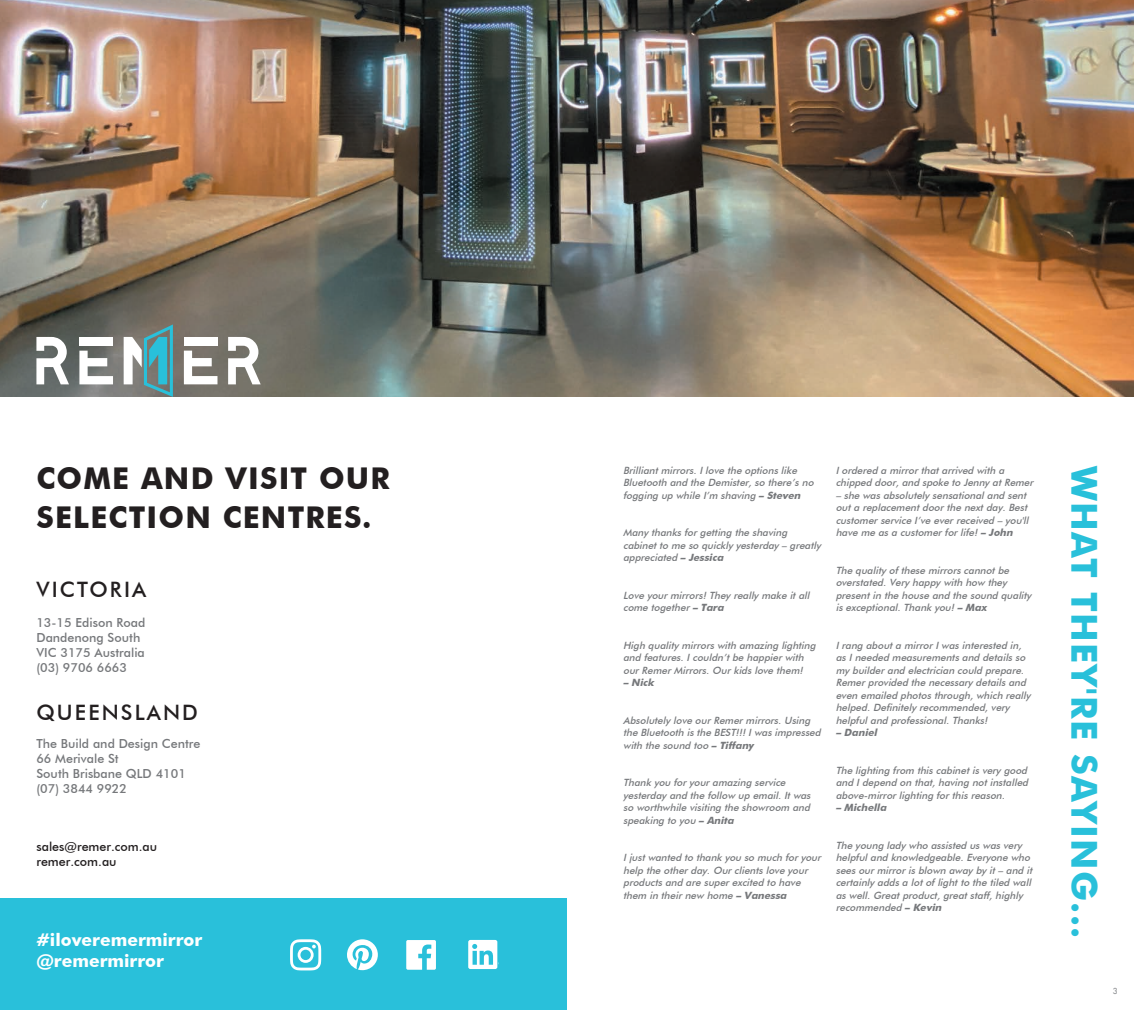
<style>
.page{position:relative;width:1134px;height:1010px;background:#fff}
.page>*{position:absolute;margin:0;border:0;box-sizing:border-box;transform-origin:0 0}
.t1{font:700 35.75px "Futura BT";letter-spacing:.04em;color:#29c0da}
.BIG_SUBHEAD_E{font:700 30px/38.9px "Futura BT";letter-spacing:.04em;color:#231f20}
.Header_1{font:500 21.25px "Futura BT";letter-spacing:.1em;color:#231f20}
.Body_E{font:700 17.5px "Futura BT";color:#fff}
.Body_E-2{font:500 12.5px/15px "Futura BT";color:#76787b}
.Body_E-3{font:500 12.5px "Futura BT";color:#231f20}
.Body_E-4{font:italic 500 10px/12.5px "Futura BT";color:#76787b}
.Body_E-5{font:italic 700 10px "Futura BT";color:#76787b}
.t2{font:8.12px "Futura LT";color:#8a8c8f}
.s1{font-weight:700}
</style>
<div class="page">
<div style="left:0;top:898px;width:567px;height:112px;background:#29c0da"></div>
<img style="left:0;top:0;width:1134px;height:397px">
<svg style="left:228px;top:337px;width:33px;height:47px"></svg>
<div style="left:184px;top:337px;width:33px;height:8px;background:#fff"></div>
<svg style="left:184px;top:351px;width:33px;height:33px"></svg>
<div style="left:79px;top:337px;width:34px;height:8px;background:#fff"></div>
<svg style="left:79px;top:351px;width:34px;height:33px"></svg>
<svg style="left:36px;top:337px;width:33px;height:47px"></svg>
<svg style="left:124px;top:324px;width:49px;height:73px;background:#77a2a7"></svg>
<svg style="left:406px;top:940px;width:30px;height:30px"></svg>
<svg style="left:290px;top:939px;width:31px;height:31px"></svg>
<svg style="left:347px;top:939px;width:31px;height:31px"></svg>
<svg style="left:468px;top:940px;width:29px;height:29px"></svg>
<p class="BIG_SUBHEAD_E" style="left:36px;top:458px;width:355px">COME AND VISIT OUR<br>SELECTION CENTRES.</p>
<p class="Body_E-4" style="left:623px;top:464px;width:194px">Brilliantmirrors.Ilove the optionslike<br>Bluetooth and the Demister,so there’sno fogging up while I’m shaving <span class="s1">– Steven</span></p>
<p class="Body_E-4" style="left:623px;top:526px;width:199px">Many thanksforgetting the shaving cabinetto me so quickly yesterday – greatly appreciated <span class="s1">– Jessica</span></p>
<p class="Body_E-4" style="left:623px;top:589px;width:190px">Love yourmirrors!They really make itall come together<span class="s1">– Tara</span></p>
<p class="Body_E-4" style="left:623px;top:639px;width:197px">High quality mirrorswith amazing lighting and features.Icouldn’tbe happierwith ourRemerMirrors.Ourkidslove them!</p>
<p class="Body_E-5" style="left:623px;top:676px;width:35px">– Nick</p>
<p class="Body_E-4" style="left:623px;top:714px;width:202px">Absolutely love ourRemermirrors.Using the Bluetooth isthe BEST!!!Iwasimpressed with the sound too <span class="s1">– Tiffany</span></p>
<p class="Body_E-4" style="left:623px;top:776px;width:191px">Thank you foryouramazing service yesterday and the follow up email.Itwas so worthwhile visiting the showroom and speaking to you <span class="s1">– Anita</span></p>
<p class="Body_E-4" style="left:623px;top:851px;width:202px">Ijustwanted to thank you so much foryour help the otherday.Ourclientslove your productsand are superexcited to have them in theirnew home <span class="s1">– Vanessa</span></p>
<p class="Header_1" style="left:36px;top:576px;width:111px">VICTORIA</p>
<p class="Body_E-2" style="left:36px;top:615px;width:110px">13-15 Edison Road<br>Dandenong South</p>
<p class="Body_E-2" style="left:36px;top:645px;width:110px">VIC 3175 Australia</p>
<p class="Body_E-2" style="left:36px;top:660px;width:92px">(03) 9706 6663</p>
<p class="Header_1" style="left:36px;top:699px;width:163px">QUEENSLAND</p>
<p class="Body_E-2" style="left:36px;top:736px;width:166px">The Build and Design Centre<br>66 Merivale St<br>South Brisbane QLD 4101 (07) 3844 9922</p>
<p class="Body_E-3" style="left:36px;top:839px;width:122px">sales@remer.com.au</p>
<p class="Body_E-3" style="left:36px;top:854px;width:82px">remer.com.au</p>
<p class="Body_E" style="left:36px;top:929px;width:167px">#iloveremermirror</p>
<p class="Body_E" style="left:36px;top:950px;width:129px">@remermirror</p>
<p class="Body_E-4" style="left:836px;top:464px;width:201px">Iordered a mirrorthatarrived with a chipped door,and spoke to Jenny atRemer</p>
<p class="Body_E-4" style="left:836px;top:489px;width:197px">– she wasabsolutely sensationaland sent outa replacementdoorthe nextday.Best customerservice I’ve everreceived – you'll have me asa customerforlife!<span class="s1">– John</span></p>
<p class="Body_E-4" style="left:836px;top:564px;width:197px">The quality ofthese mirrorscannotbe overstated.Very happy with how they presentin the house and the sound quality isexceptional.Thank you!<span class="s1">– Max</span></p>
<p class="Body_E-4" style="left:836px;top:639px;width:196px">Irang abouta mirrorIwasinterested in, asIneeded measurementsand detailsso my builderand electrician could prepare.<br>Remerprovided the necessary detailsand even emailed photosthrough,which really helped.Definitely recommended,very helpfuland professional.Thanks!</p>
<p class="Body_E-5" style="left:836px;top:726px;width:45px">– Daniel</p>
<p class="Body_E-4" style="left:836px;top:764px;width:196px;text-align:justify">The lighting from thiscabinetisvery good and Idepend on that,having notinstalled above-mirrorlighting forthisreason.</p>
<p class="Body_E-5" style="left:836px;top:801px;width:55px">– Michella</p>
<p class="Body_E-4" style="left:836px;top:839px;width:200px">The young lady who assisted uswasvery helpfuland knowledgeable.Everyone who seesourmirrorisblown away by it– and it certainly addsa lotoflightto the tiled wall aswell.Greatproduct,greatstaff,highly recommended <span class="s1">– Kevin</span></p>
<p class="t1" style="left:1106px;top:466px;width:474px;rotate:90deg">WHAT THEY'RE SAYING...</p>
<p class="t2" style="left:1113px;top:986px;width:6px">3</p>
</div>
